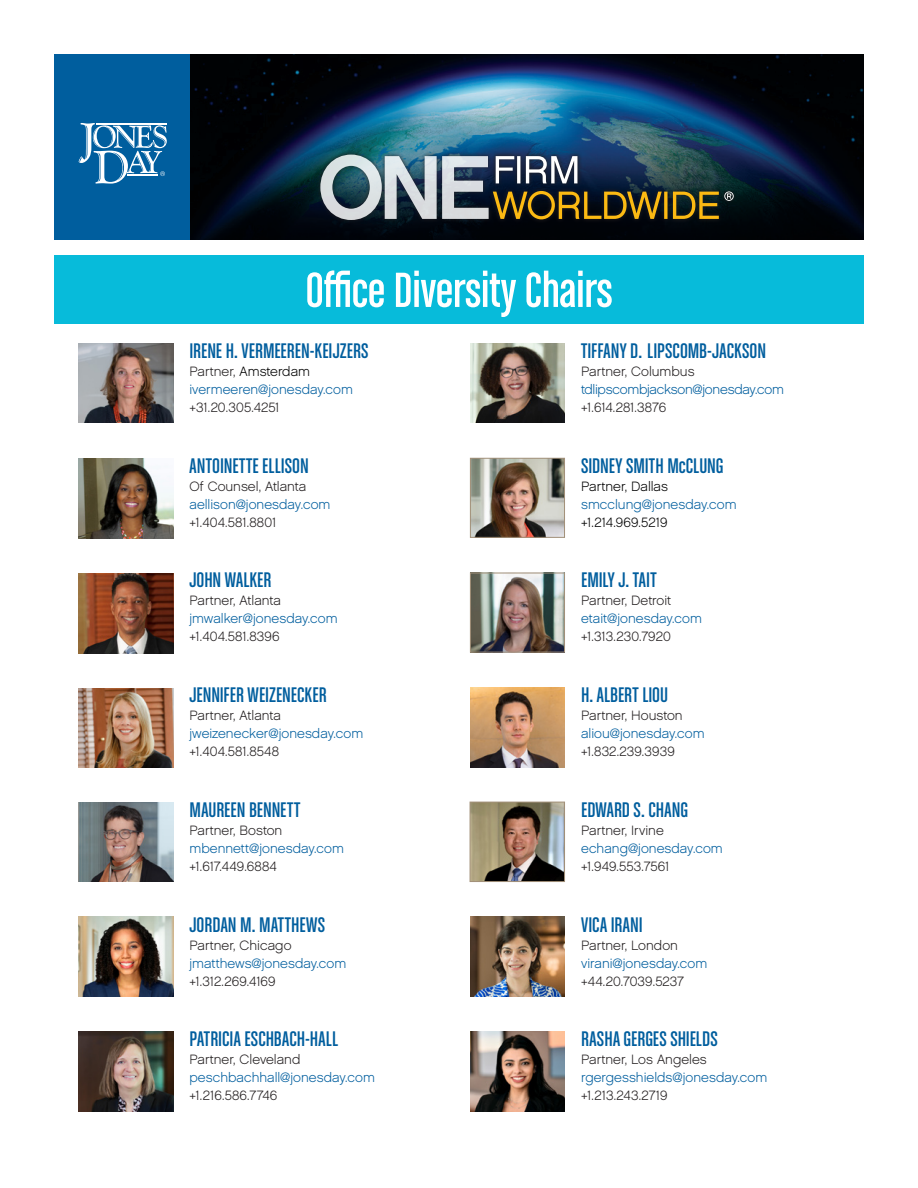
<style>
.page{position:relative;width:918px;height:1188px;background:#fff}
.page>*{position:absolute;margin:0;border:0;box-sizing:border-box;transform-origin:0 0}
.t1{font:52.5px "Chalet Comprime Cologne Sixty";color:#fff}
.Lawyer_Name{font:22.5px "Chalet Comprime Cologne Sixty";letter-spacing:.005em;color:#005e9e}
.Contact_information{font:13.5px "Chalet English Channel";color:#231f20}
.Contact_information-2{font:13.5px "Chalet English Channel";letter-spacing:.005em;color:#005e9e}
.Contact_information-3{font:13.5px "Chalet English Channel";color:#000}
.Contact_information-4{font:13.5px "Chalet English Channel";letter-spacing:-.015em;color:#005e9e}
.s1{color:#231f20}
</style>
<div class="page">
<img style="left:190px;top:54px;width:674px;height:185px">
<div style="left:54px;top:255px;width:810px;height:69px;background:#07bbda"></div>
<div style="left:54px;top:54px;width:136px;height:185px;background:#005e9e"></div>
<svg style="left:79px;top:123px;width:88px;height:61px"></svg>
<svg style="left:316px;top:150px;width:177px;height:75px;background:#0f3445"></svg>
<svg style="left:491px;top:152px;width:91px;height:3px"></svg>
<div style="left:489px;top:186px;width:234px;height:38px;background:#02050c"></div>
<div style="left:722px;top:189px;width:15px;height:15px;background:#021a1a"></div>
<img style="left:320px;top:155px;width:414px;height:65px">
<img style="left:79px;top:343px;width:94px;height:80px">
<img style="left:79px;top:459px;width:94px;height:79px">
<img style="left:79px;top:574px;width:94px;height:79px">
<img style="left:79px;top:688px;width:94px;height:80px">
<img style="left:79px;top:802px;width:94px;height:80px">
<img style="left:79px;top:917px;width:94px;height:79px">
<img style="left:79px;top:1032px;width:94px;height:79px">
<img style="left:470px;top:343px;width:95px;height:80px">
<img style="left:472px;top:460px;width:91px;height:76px">
<div style="left:470px;top:458px;width:95px;height:80px;border:1px solid #a3917a"></div>
<img style="left:472px;top:575px;width:91px;height:75px">
<div style="left:470px;top:573px;width:95px;height:79px;border:1px solid #a3917a"></div>
<img style="left:470px;top:688px;width:95px;height:79px">
<img style="left:472px;top:804px;width:91px;height:76px">
<div style="left:470px;top:802px;width:95px;height:80px;border:1px solid #a3917a"></div>
<img style="left:470px;top:917px;width:95px;height:79px">
<img style="left:470px;top:1032px;width:95px;height:79px">
<p class="t1" style="left:305px;top:261px;width:309px">Office Diversity Chairs</p>
<p class="Lawyer_Name" style="left:189px;top:338px;width:180px">IRENE H. VERMEEREN-KEIJZERS</p>
<p class="Contact_information-3" style="left:189px;top:363px;width:122px"><span class="s1">Partner,</span> Amsterdam</p>
<p class="Contact_information-2" style="left:189px;top:381px;width:165px">ivermeeren@jonesday.com</p>
<p class="Contact_information" style="left:189px;top:399px;width:92px">+31.20.305.4251</p>
<p class="Lawyer_Name" style="left:581px;top:338px;width:187px">TIFFANY D. LIPSCOMB-JACKSON</p>
<p class="Contact_information" style="left:581px;top:363px;width:115px">Partner, Columbus</p>
<p class="Contact_information-4" style="left:581px;top:381px;width:204px">tdlipscombjackson@jonesday.com</p>
<p class="Contact_information" style="left:581px;top:399px;width:86px">+1.614.281.3876</p>
<p class="Lawyer_Name" style="left:189px;top:453px;width:121px">ANTOINETTE ELLISON</p>
<p class="Contact_information" style="left:189px;top:478px;width:118px">Of Counsel, Atlanta</p>
<p class="Contact_information-2" style="left:189px;top:496px;width:142px">aellison@jonesday.com</p>
<p class="Contact_information" style="left:189px;top:514px;width:89px">+1.404.581.8801</p>
<p class="Lawyer_Name" style="left:189px;top:568px;width:83px">JOHN WALKER</p>
<p class="Contact_information" style="left:189px;top:593px;width:93px">Partner, Atlanta</p>
<p class="Contact_information-2" style="left:189px;top:611px;width:150px">jmwalker@jonesday.com</p>
<p class="Contact_information" style="left:189px;top:629px;width:92px">+1.404.581.8396</p>
<p class="Lawyer_Name" style="left:189px;top:683px;width:139px">JENNIFER WEIZENECKER</p>
<p class="Contact_information" style="left:189px;top:708px;width:93px">Partner, Atlanta</p>
<p class="Contact_information-2" style="left:189px;top:726px;width:175px">jweizenecker@jonesday.com</p>
<p class="Contact_information" style="left:189px;top:744px;width:91px">+1.404.581.8548</p>
<p class="Lawyer_Name" style="left:189px;top:797px;width:112px">MAUREEN BENNETT</p>
<p class="Contact_information" style="left:189px;top:822px;width:94px">Partner, Boston</p>
<p class="Contact_information-2" style="left:189px;top:840px;width:156px">mbennett@jonesday.com</p>
<p class="Contact_information" style="left:189px;top:858px;width:89px">+1.617.449.6884</p>
<p class="Lawyer_Name" style="left:189px;top:912px;width:137px">JORDAN M. MATTHEWS</p>
<p class="Contact_information" style="left:189px;top:937px;width:104px">Partner, Chicago</p>
<p class="Contact_information-2" style="left:189px;top:955px;width:158px">jmatthews@jonesday.com</p>
<p class="Contact_information" style="left:189px;top:973px;width:88px">+1.312.269.4169</p>
<p class="Lawyer_Name" style="left:189px;top:1027px;width:150px">PATRICIA ESCHBACH-HALL</p>
<p class="Contact_information" style="left:189px;top:1052px;width:112px">Partner, Cleveland</p>
<p class="Contact_information-2" style="left:189px;top:1070px;width:187px">peschbachhall@jonesday.com</p>
<p class="Contact_information" style="left:189px;top:1088px;width:89px">+1.216.586.7746</p>
<p class="Lawyer_Name" style="left:581px;top:453px;width:144px">SIDNEY SMITH McCLUNG</p>
<p class="Contact_information-3" style="left:581px;top:478px;width:88px">Partner, Dallas</p>
<p class="Contact_information-2" style="left:581px;top:496px;width:157px">smcclung@jonesday.com</p>
<p class="Contact_information-3" style="left:581px;top:514px;width:88px">+1.214.969.5219</p>
<p class="Lawyer_Name" style="left:581px;top:568px;width:77px">EMILY J. TAIT</p>
<p class="Contact_information" style="left:581px;top:593px;width:92px">Partner, Detroit</p>
<p class="Contact_information-2" style="left:581px;top:611px;width:122px">etait@jonesday.com</p>
<p class="Contact_information" style="left:581px;top:629px;width:91px">+1.313.230.7920</p>
<p class="Lawyer_Name" style="left:581px;top:683px;width:89px">H. ALBERT LIOU</p>
<p class="Contact_information" style="left:581px;top:708px;width:103px">Partner, Houston</p>
<p class="Contact_information-2" style="left:581px;top:726px;width:125px">aliou@jonesday.com</p>
<p class="Contact_information" style="left:581px;top:744px;width:95px">+1.832.239.3939</p>
<p class="Lawyer_Name" style="left:581px;top:797px;width:109px">EDWARD S. CHANG</p>
<p class="Contact_information" style="left:581px;top:822px;width:84px">Partner, Irvine</p>
<p class="Contact_information-2" style="left:581px;top:840px;width:143px">echang@jonesday.com</p>
<p class="Contact_information" style="left:581px;top:858px;width:90px">+1.949.553.7561</p>
<p class="Lawyer_Name" style="left:581px;top:912px;width:63px">VICA IRANI</p>
<p class="Contact_information" style="left:581px;top:937px;width:98px">Partner, London</p>
<p class="Contact_information-2" style="left:581px;top:955px;width:128px">virani@jonesday.com</p>
<p class="Contact_information" style="left:581px;top:973px;width:104px">+44.20.7039.5237</p>
<p class="Lawyer_Name" style="left:581px;top:1027px;width:138px">RASHA GERGES SHIELDS</p>
<p class="Contact_information" style="left:581px;top:1052px;width:127px">Partner, Los Angeles</p>
<p class="Contact_information-2" style="left:581px;top:1070px;width:188px">rgergesshields@jonesday.com</p>
<p class="Contact_information" style="left:581px;top:1088px;width:88px">+1.213.243.2719</p>
</div>
